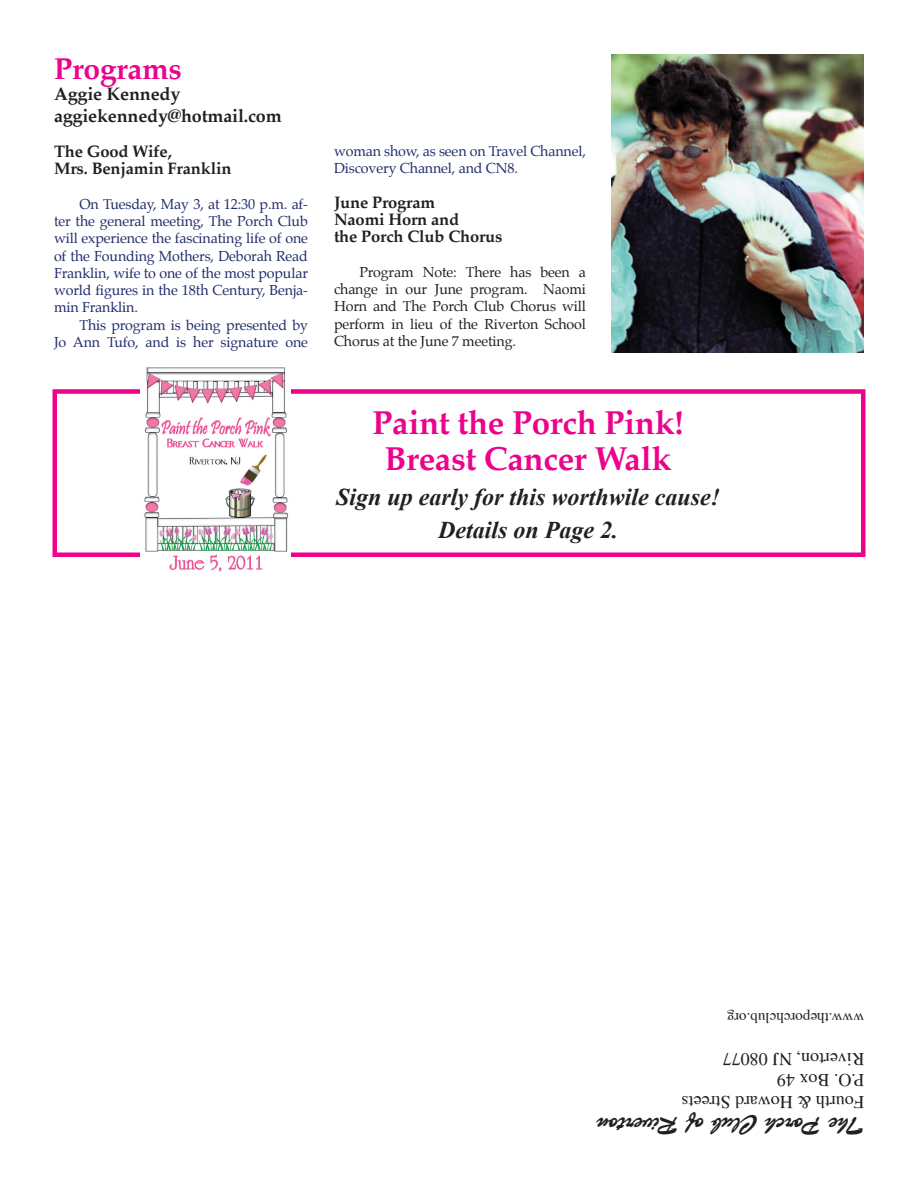
<style>
.page{position:relative;width:918px;height:1188px;background:#fff}
.page>*{position:absolute;margin:0;border:0;box-sizing:border-box;transform-origin:0 0}
.t1{font:700 33px/36px "Palatino";letter-spacing:-.01em;color:#ed028c;text-align:center}
.t2{font:700 30px "Palatino";letter-spacing:-.01em;color:#ed028c}
.t3{font:italic 700 24px/33px "Times New Roman";color:#231f20;text-align:center}
.t4{font:24px "Brush Script Std";color:#231f20}
.t5{font:18px/21.6px "Times";color:#231f20}
.t6{font:700 18px/21.6px "Palatino";letter-spacing:-.01em;color:#231f20}
.t7{font:700 16.5px/17.2px "Palatino";letter-spacing:-.01em;color:#231f20}
.t8{font:15px "Times";color:#231f20}
.t9{font:14.25px/17.2px "Palatino";letter-spacing:-.01em;color:#232d6c;text-align:justify}
.t10{font:14.25px/17.2px "Palatino";letter-spacing:-.01em;color:#231f20;text-align:justify}
</style>
<div class="page">
<img style="left:612px;top:54px;width:252px;height:298px">
<svg style="left:53px;top:389px;width:812px;height:168px"></svg>
<img style="left:141px;top:367px;width:150px;height:205px">
<h2 class="t2" style="left:54px;top:50px;width:129px">Programs</h2>
<p class="t6" style="left:54px;top:85px;width:229px">Aggie Kennedy aggiekennedy@hotmail.com</p>
<p class="t7" style="left:54px;top:144px;width:179px">The Good Wife,<br>Mrs. Benjamin Franklin</p>
<p class="t9" style="left:54px;top:197px;width:256px;text-indent:25px">On Tuesday, May 3, at 12:30 p.m. af&shy;ter the general meeting, The Porch Club will experience the fascinating life of one of the Founding Mothers, Deborah Read Franklin, wife to one of the most popular world figures in the 18th Century, Benja&shy;min Franklin.</p>
<p class="t9" style="left:54px;top:317px;width:256px;text-align:right">This program is being presented by<br>Jo Ann Tufo, and is her signature one</p>
<p class="t9" style="left:334px;top:144px;width:254px">woman show, as seen on Travel Channel,<br>Discovery Channel, and CN8.</p>
<p class="t7" style="left:334px;top:195px;width:170px">June Program<br>Naomi Horn and<br>the Porch Club Chorus</p>
<p class="t10" style="left:334px;top:265px;width:254px;text-indent:26px">Program Note: There has been a change in our June program. Naomi Horn and The Porch Club Chorus will perform in lieu of the Riverton School Chorus at the June 7 meeting.</p>
<h1 class="t1" style="left:372px;top:408px;width:313px">Paint the Porch Pink!<br>Breast Cancer Walk</h1>
<h3 class="t3" style="left:336px;top:480px;width:386px">Sign up early for this worthwile cause!<br>Details on Page 2.</h3>
<p class="t8" style="left:864px;top:1028px;width:139px;rotate:-180deg">www.theporchclub.org</p>
<p class="t5" style="left:864px;top:1112px;width:184px;rotate:-180deg">Fourth &amp; Howard Streets<br>P.O. Box 49<br>Riverton, NJ 08077</p>
<h3 class="t4" style="left:864px;top:1139px;width:269px;rotate:-180deg">The Porch Club of Riverton</h3>
</div>
